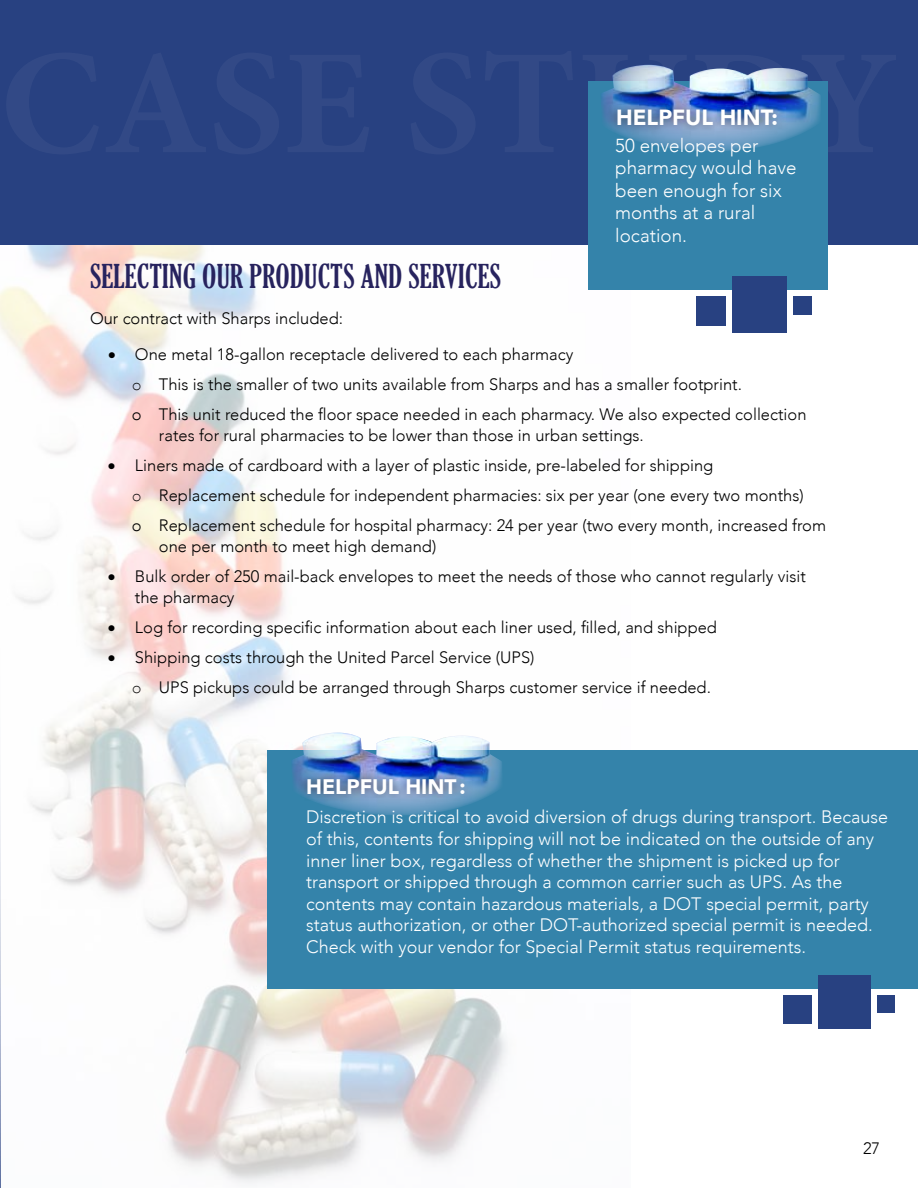
<style>
.page{position:relative;width:918px;height:1188px;background:#fff}
.page>*{position:absolute;margin:0;border:0;box-sizing:border-box;transform-origin:0 0}
.t1{font:extra-condensed 31.5px "Gloucester";letter-spacing:.01em;color:#27235e}
.t2{font:900 21.9px "Avenir";color:#fff}
.t3{font:900 21px "Avenir";color:#fff}
.t4{font:300 18.75px/22.5px "Avenir";color:#fff}
.t5{font:300 18px/21.6px "Avenir";color:#fff}
.t6{font:300 16.5px/30px "Avenir";color:#000}
.s1{font-family:"Courier New";font-weight:400}
</style>
<div class="page">
<img style="left:0;top:245px;width:508px;height:943px">
<div style="left:0;top:0;width:918px;height:245px;background:#284181"></div>
<div style="left:588px;top:82px;width:240px;height:208px;background:#3483aa"></div>
<img style="left:592px;top:65px;width:230px;height:71px">
<div style="left:732px;top:276px;width:55px;height:56px;background:#284181"></div>
<div style="left:794px;top:296px;width:18px;height:19px;background:#284181"></div>
<div style="left:696px;top:296px;width:30px;height:30px;background:#284181"></div>
<img style="left:602px;top:92px;width:192px;height:59px">
<div style="left:268px;top:750px;width:650px;height:239px;background:#3483aa"></div>
<img style="left:283px;top:733px;width:220px;height:66px">
<div style="left:818px;top:975px;width:53px;height:54px;background:#284181"></div>
<div style="left:877px;top:995px;width:18px;height:18px;background:#284181"></div>
<div style="left:784px;top:995px;width:28px;height:28px;background:#284181"></div>
<img style="left:292px;top:761px;width:189px;height:54px">
<h2 class="t2" style="left:616px;top:99px;width:163px">HELPFUL HINT:</h2>
<p class="t4" style="left:615px;top:134px;width:183px">50 envelopes per pharmacy would have been enough for six months at a rural location.</p>
<h1 class="t1" style="left:90px;top:258px;width:412px">SELECTING OUR PRODUCTS AND SERVICES</h1>
<p class="t6" style="left:90px;top:303px;width:255px">Our contract with Sharps included:</p>
<p class="t6" style="left:132px;top:339px;width:676px;text-indent:-24px">• One metal 18-gallon receptacle delivered to each pharmacy<br><span class="s1">o</span> This is the smaller of two units available from Sharps and has a smaller footprint.<br>o This unit reduced the floor space needed in each pharmacy. We also expected collection</p>
<p class="t6" style="left:159px;top:420px;width:486px">rates for rural pharmacies to be lower than those in urban settings.</p>
<p class="t6" style="left:132px;top:450px;width:696px;text-indent:-24px">• Liners made of cardboard with a layer of plastic inside, pre-labeled for shipping<br><span class="s1">o</span> Replacement schedule for independent pharmacies: six per year (one every two months)<br>o Replacement schedule for hospital pharmacy: 24 per year (two every month, increased from</p>
<p class="t6" style="left:159px;top:531px;width:279px">one per month to meet high demand)</p>
<p class="t6" style="left:135px;top:565px;width:672px;line-height:21px;text-indent:-27px">• Bulk order of 250 mail-back envelopes to meet the needs of those who cannot regularly visit the pharmacy</p>
<p class="t6" style="left:108px;top:612px;width:611px">• Log for recording specific information about each liner used, filled, and shipped</p>
<p class="t6" style="left:132px;top:642px;width:581px;text-indent:-24px">• Shipping costs through the United Parcel Service (UPS)<br><span class="s1">o</span> UPS pickups could be arranged through Sharps customer service if needed.</p>
<p class="t3" style="left:306px;top:768px;width:161px">HELPFUL HINT :</p>
<p class="t5" style="left:306px;top:806px;width:584px">Discretion is critical to avoid diversion of drugs during transport. Because of this, contents for shipping will not be indicated on the outside of any inner liner box, regardless of whether the shipment is picked up for transport or shipped through a common carrier such as UPS. As the contents may contain hazardous materials, a DOT special permit, party status authorization, or other DOT-authorized special permit is needed.<br>Check with your vendor for Special Permit status requirements.</p>
<p class="t6" style="left:863px;top:1134px;width:19px">27</p>
</div>
